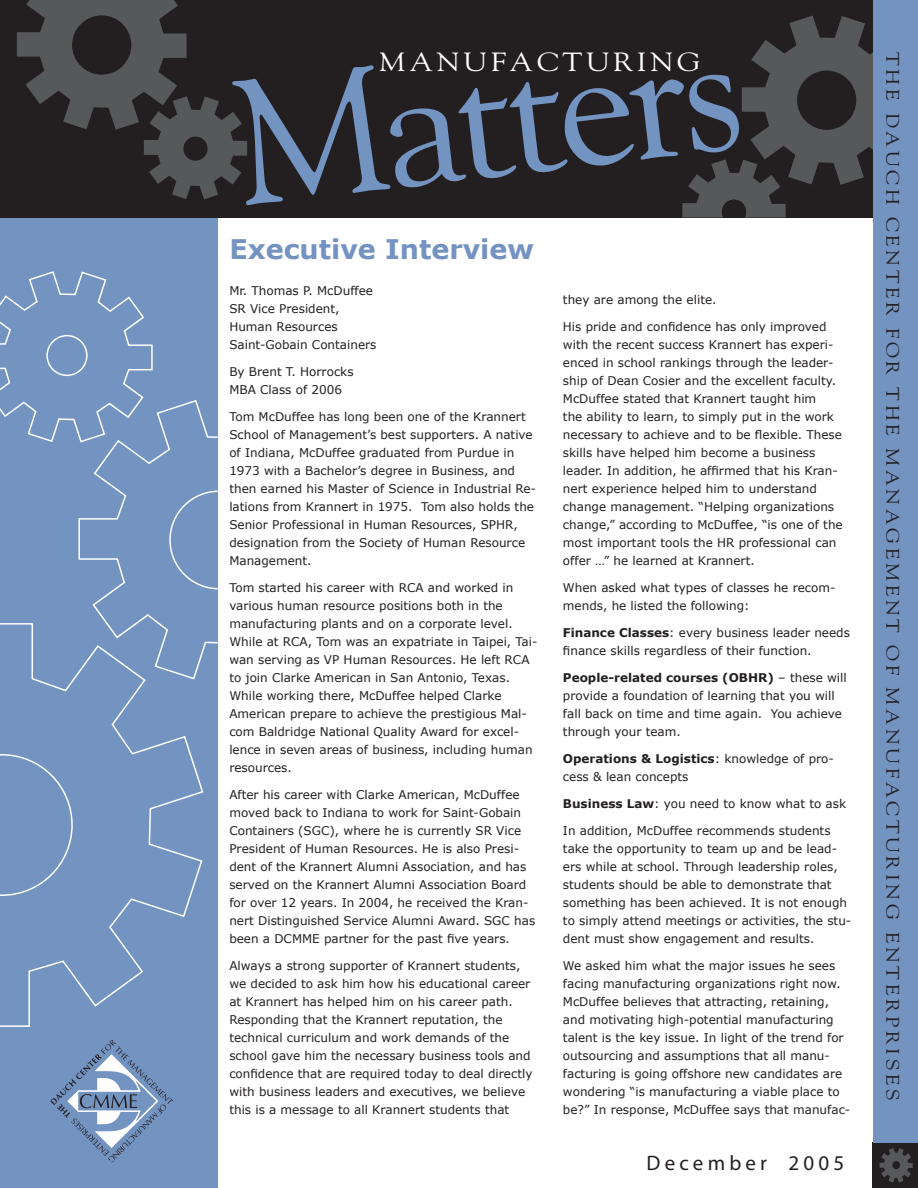
<style>
.page{position:relative;width:918px;height:1188px;background:#fff}
.page>*{position:absolute;margin:0;border:0;box-sizing:border-box;transform-origin:0 0}
.t1{font:176.25px "Goudy";color:#7393c1}
.t2{font:700 27px "Verdana";color:#7493c2}
.t3{font:26.25px "Goudy";color:#fff;scale:1.14 1}
.t4{font:21px "Myriad Pro";letter-spacing:.2em;color:#231f20}
.t5{font:18px "Goudy";letter-spacing:.175em;color:#231f20;scale:1.14 1}
.t6{font:17.1px "Goudy";color:#231f20}
.t7{font:12px/18px "Verdana";color:#231f20}
.s1{font-weight:700}
</style>
<div class="page">
<div style="left:0;top:137px;width:217px;height:1051px;background:#7393c1"></div>
<div style="left:873px;top:1143px;width:45px;height:45px;background:#231f20"></div>
<div style="left:0;top:0;width:877px;height:218px;background:#231f20"></div>
<svg style="left:0;top:623px;width:204px;height:404px"></svg>
<svg style="left:0;top:754px;width:73px;height:142px"></svg>
<svg style="left:880px;top:1148px;width:33px;height:35px"></svg>
<div style="left:892px;top:1161px;width:8px;height:8px;background:#231f20;border-radius:50%"></div>
<svg style="left:78px;top:399px;width:140px;height:282px"></svg>
<div style="left:169px;top:491px;width:99px;height:98px;border:2px solid #fff;border-radius:50%"></div>
<svg style="left:0;top:271px;width:153px;height:172px"></svg>
<div style="left:46px;top:335px;width:42px;height:41px;border:2px solid #fff;border-radius:50%"></div>
<svg style="left:17px;top:0;width:230px;height:199px"></svg>
<div style="left:183px;top:137px;width:25px;height:24px;background:#231f20;border-radius:50%"></div>
<div style="left:873px;top:0;width:45px;height:1143px;background:#7393c1"></div>
<svg style="left:50px;top:1040px;width:123px;height:122px"></svg>
<svg style="left:682px;top:16px;width:191px;height:202px"></svg>
<p class="t3" style="left:379px;top:45px;width:283px">M A N U F A C T U R I N G</p>
<p class="t1" style="left:221px;top:38px;width:511px;rotate:-7deg">Matters</p>
<p class="t2" style="left:229px;top:232px;width:306px">Executive Interview</p>
<p class="t7" style="left:229px;top:281px;width:145px">Mr. Thomas P. McDuffee</p>
<p class="t7" style="left:229px;top:299px;width:112px">SR Vice President,</p>
<p class="t7" style="left:229px;top:317px;width:110px">Human Resources</p>
<p class="t7" style="left:229px;top:335px;width:149px">Saint-Gobain Containers</p>
<p class="t7" style="left:229px;top:362px;width:126px">By Brent T. Horrocks</p>
<p class="t7" style="left:229px;top:380px;width:114px">MBA Class of 2006</p>
<p class="t7" style="left:229px;top:407px;width:308px">Tom McDuffee has long been one of the Krannert School of Management’s best supporters. A native of Indiana, McDuffee graduated from Purdue in 1973 with a Bachelor’s degree in Business, and then earned his Master of Science in Industrial Re&shy;lations from Krannert in 1975. Tom also holds the Senior Professional in Human Resources, SPHR, designation from the Society of Human Resource Management.</p>
<p class="t7" style="left:229px;top:578px;width:310px">Tom started his career with RCA and worked in various human resource positions both in the manufacturing plants and on a corporate level.<br>While at RCA, Tom was an expatriate in Taipei, Tai&shy;wan serving as VP Human Resources. He left RCA to join Clarke American in San Antonio, Texas.<br>While working there, McDuffee helped Clarke American prepare to achieve the prestigious Mal&shy;com Baldridge National Quality Award for excel&shy;lence in seven areas of business, including human resources.</p>
<p class="t7" style="left:229px;top:785px;width:307px">After his career with Clarke American, McDuffee moved back to Indiana to work for Saint-Gobain Containers (SGC), where he is currently SR Vice President of Human Resources. He is also Presi&shy;dent of the Krannert Alumni Association, and has served on the Krannert Alumni Association Board for over 12 years. In 2004, he received the Kran&shy;nert Distinguished Service Alumni Award. SGC has been a DCMME partner for the past five years.</p>
<p class="t7" style="left:229px;top:956px;width:305px">Always a strong supporter of Krannert students, we decided to ask him how his educational career at Krannert has helped him on his career path.<br>Responding that the Krannert reputation, the technical curriculum and work demands of the school gave him the necessary business tools and confidence that are required today to deal directly with business leaders and executives, we believe this is a message to all Krannert students that</p>
<p class="t7" style="left:563px;top:290px;width:155px">they are among the elite.</p>
<p class="t7" style="left:563px;top:317px;width:281px">His pride and confidence has only improved with the recent success Krannert has experi&shy;enced in school rankings through the leader&shy;ship of Dean Cosier and the excellent faculty.<br>McDuffee stated that Krannert taught him<br>the ability to learn, to simply put in the work necessary to achieve and to be flexible. These skills have helped him become a business leader. In addition, he affirmed that his Kran&shy;nert experience helped him to understand change management. “Helping organizations change,” according to McDuffee, “is one of the most important tools the HR professional can offer …” he learned at Krannert.</p>
<p class="t7" style="left:563px;top:578px;width:274px">When asked what types of classes he recom&shy;mends, he listed the following:</p>
<p class="t7" style="left:563px;top:623px;width:289px"><span class="s1">Finance Classes</span>: every business leader needs finance skills regardless of their function.</p>
<p class="t7" style="left:563px;top:668px;width:285px"><span class="s1">People-related courses (OBHR)</span> – these will provide a foundation of learning that you will fall back on time and time again. You achieve through your team.</p>
<p class="t7" style="left:563px;top:749px;width:273px"><span class="s1">Operations &amp; Logistics</span>: knowledge of pro&shy;cess &amp; lean concepts</p>
<p class="t7" style="left:563px;top:794px;width:285px"><span class="s1">Business Law</span>: you need to know what to ask</p>
<p class="t7" style="left:563px;top:821px;width:290px">In addition, McDuffee recommends students take the opportunity to team up and be lead&shy;ers while at school. Through leadership roles, students should be able to demonstrate that something has been achieved. It is not enough to simply attend meetings or activities, the stu&shy;dent must show engagement and results.</p>
<p class="t7" style="left:563px;top:956px;width:289px">We asked him what the major issues he sees facing manufacturing organizations right now.<br>McDuffee believes that attracting, retaining, and motivating high-potential manufacturing talent is the key issue. In light of the trend for outsourcing and assumptions that all manu&shy;facturing is going offshore new candidates are wondering “is manufacturing a viable place to be?” In response, McDuffee says that manufac-</p>
<p class="t4" style="left:646px;top:1150px;width:199px">December 2005</p>
<p class="t6" style="left:692px;top:1154px;width:161px">O C T O B E R 2 0 0 5</p>
<p class="t5" style="left:904px;top:52px;width:921px;rotate:90deg">THE DAUCH CENTER FOR THE MANAGEMENT OF MANUFACTURING ENTERPRISES</p>
</div>
